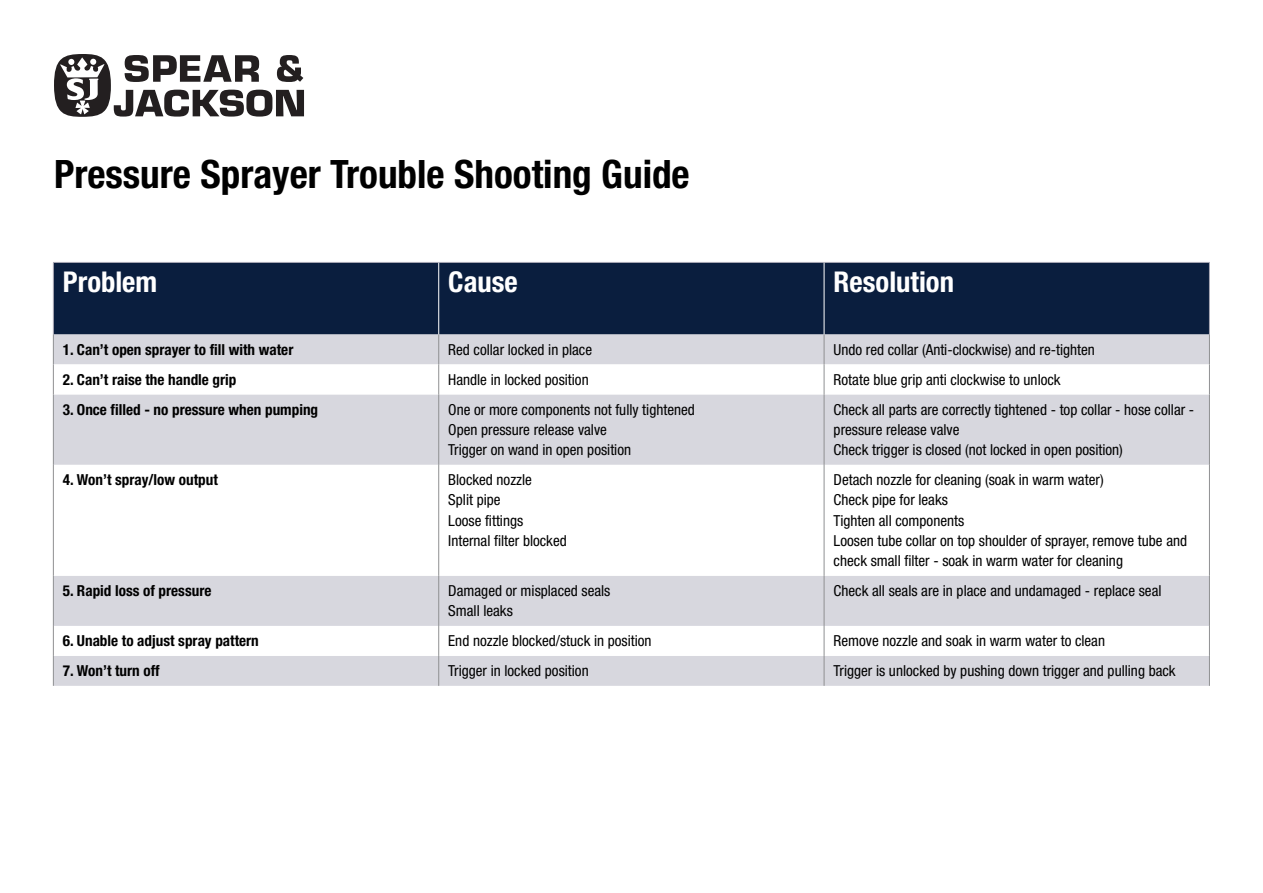
<style>
.page{position:relative;width:1263px;height:893px;background:#fff}
.page>*{position:absolute;margin:0;border:0;box-sizing:border-box;transform-origin:0 0}
.Body_Copy{font:700 condensed 39.15px "Helvetica Neue LT Std";color:#000}
.Body_Copy-2{font:700 condensed 28.65px "Helvetica Neue LT Std";color:#fff}
.Body_Copy-3{font:condensed 15.15px/20.2px "Helvetica Neue LT Std";color:#000}
.Body_Copy-4{font:700 condensed 15.15px "Helvetica Neue LT Std";color:#000}
</style>
<div class="page">
<svg style="left:54px;top:54px;width:250px;height:63px"></svg>
<div style="left:54px;top:263px;width:1155px;height:71px;background:#0a1e3e"></div>
<div style="left:54px;top:334px;width:1155px;height:352px;background:#d7d7de"></div>
<svg style="left:54px;top:364px;width:1155px;height:292px"></svg>
<hr style="left:53px;top:262px;width:386px;height:1px;background:#a9a8b5">
<hr style="left:53px;top:263px;width:1px;height:71px;background:#a9a8b5">
<hr style="left:439px;top:262px;width:385px;height:1px;background:#a9a8b5">
<hr style="left:824px;top:262px;width:386px;height:1px;background:#a9a8b5">
<hr style="left:1209px;top:263px;width:1px;height:71px;background:#a9a8b5">
<hr style="left:438px;top:263px;width:1px;height:71px;background:#fff">
<hr style="left:824px;top:263px;width:1px;height:71px;background:#fff">
<hr style="left:53px;top:334px;width:1px;height:30px;background:#8f9092">
<hr style="left:1209px;top:334px;width:1px;height:30px;background:#8f9092">
<hr style="left:53px;top:364px;width:1px;height:30px;background:#8f9092">
<hr style="left:1209px;top:364px;width:1px;height:30px;background:#8f9092">
<hr style="left:53px;top:394px;width:1px;height:71px;background:#8f9092">
<hr style="left:1209px;top:394px;width:1px;height:71px;background:#8f9092">
<hr style="left:53px;top:465px;width:1px;height:111px;background:#8f9092">
<hr style="left:1209px;top:465px;width:1px;height:111px;background:#8f9092">
<hr style="left:53px;top:576px;width:1px;height:50px;background:#8f9092">
<hr style="left:1209px;top:576px;width:1px;height:50px;background:#8f9092">
<hr style="left:53px;top:626px;width:1px;height:30px;background:#8f9092">
<hr style="left:1209px;top:626px;width:1px;height:30px;background:#8f9092">
<hr style="left:53px;top:656px;width:1px;height:30px;background:#8f9092">
<hr style="left:1209px;top:656px;width:1px;height:30px;background:#8f9092">
<hr style="left:438px;top:334px;width:1px;height:30px;background:#8f9092">
<hr style="left:824px;top:334px;width:1px;height:30px;background:#8f9092">
<hr style="left:438px;top:364px;width:1px;height:30px;background:#8f9092">
<hr style="left:824px;top:364px;width:1px;height:30px;background:#8f9092">
<hr style="left:438px;top:394px;width:1px;height:71px;background:#8f9092">
<hr style="left:824px;top:394px;width:1px;height:71px;background:#8f9092">
<hr style="left:438px;top:465px;width:1px;height:111px;background:#8f9092">
<hr style="left:824px;top:465px;width:1px;height:111px;background:#8f9092">
<hr style="left:438px;top:576px;width:1px;height:50px;background:#8f9092">
<hr style="left:824px;top:576px;width:1px;height:50px;background:#8f9092">
<hr style="left:438px;top:626px;width:1px;height:30px;background:#8f9092">
<hr style="left:824px;top:626px;width:1px;height:30px;background:#8f9092">
<hr style="left:438px;top:656px;width:1px;height:30px;background:#8f9092">
<hr style="left:824px;top:656px;width:1px;height:30px;background:#8f9092">
<p class="Body_Copy" style="left:54px;top:151px;width:637px">Pressure Sprayer Trouble Shooting Guide</p>
<p class="Body_Copy-2" style="left:63px;top:265px;width:96px">Problem</p>
<p class="Body_Copy-2" style="left:448px;top:265px;width:71px">Cause</p>
<p class="Body_Copy-2" style="left:834px;top:265px;width:122px">Resolution</p>
<p class="Body_Copy-4" style="left:63px;top:340px;width:232px">1. Can’t open sprayer to fill with water</p>
<p class="Body_Copy-3" style="left:448px;top:339px;width:145px">Red collar locked in place</p>
<p class="Body_Copy-3" style="left:834px;top:339px;width:263px">Undo red collar (Anti-clockwise) and re-tighten</p>
<p class="Body_Copy-4" style="left:63px;top:370px;width:175px">2. Can’t raise the handle grip</p>
<p class="Body_Copy-3" style="left:448px;top:369px;width:142px">Handle in locked position</p>
<p class="Body_Copy-3" style="left:834px;top:369px;width:229px">Rotate blue grip anti clockwise to unlock</p>
<p class="Body_Copy-4" style="left:63px;top:400px;width:257px">3. Once filled - no pressure when pumping</p>
<p class="Body_Copy-3" style="left:448px;top:399px;width:248px">One or more components not fully tightened<br>Open pressure release valve<br>Trigger on wand in open position</p>
<p class="Body_Copy-3" style="left:834px;top:399px;width:362px">Check all parts are correctly tightened - top collar - hose collar - pressure release valve<br>Check trigger is closed (not locked in open position)</p>
<p class="Body_Copy-4" style="left:63px;top:471px;width:156px">4. Won’t spray/low output</p>
<p class="Body_Copy-3" style="left:448px;top:470px;width:120px">Blocked nozzle<br>Split pipe<br>Loose fittings<br>Internal filter blocked</p>
<p class="Body_Copy-3" style="left:834px;top:470px;width:355px">Detach nozzle for cleaning (soak in warm water)<br>Check pipe for leaks<br>Tighten all components<br>Loosen tube collar on top shoulder of sprayer, remove tube and check small filter - soak in warm water for cleaning</p>
<p class="Body_Copy-4" style="left:63px;top:582px;width:150px">5. Rapid loss of pressure</p>
<p class="Body_Copy-3" style="left:448px;top:580px;width:164px">Damaged or misplaced seals<br>Small leaks</p>
<p class="Body_Copy-3" style="left:834px;top:580px;width:329px">Check all seals are in place and undamaged - replace seal</p>
<p class="Body_Copy-4" style="left:63px;top:632px;width:197px">6. Unable to adjust spray pattern</p>
<p class="Body_Copy-3" style="left:448px;top:631px;width:205px">End nozzle blocked/stuck in position</p>
<p class="Body_Copy-3" style="left:834px;top:631px;width:273px">Remove nozzle and soak in warm water to clean</p>
<p class="Body_Copy-4" style="left:63px;top:662px;width:98px">7. Won’t turn off</p>
<p class="Body_Copy-3" style="left:448px;top:661px;width:142px">Trigger in locked position</p>
<p class="Body_Copy-3" style="left:834px;top:661px;width:343px">Trigger is unlocked by pushing down trigger and pulling back</p>
</div>
